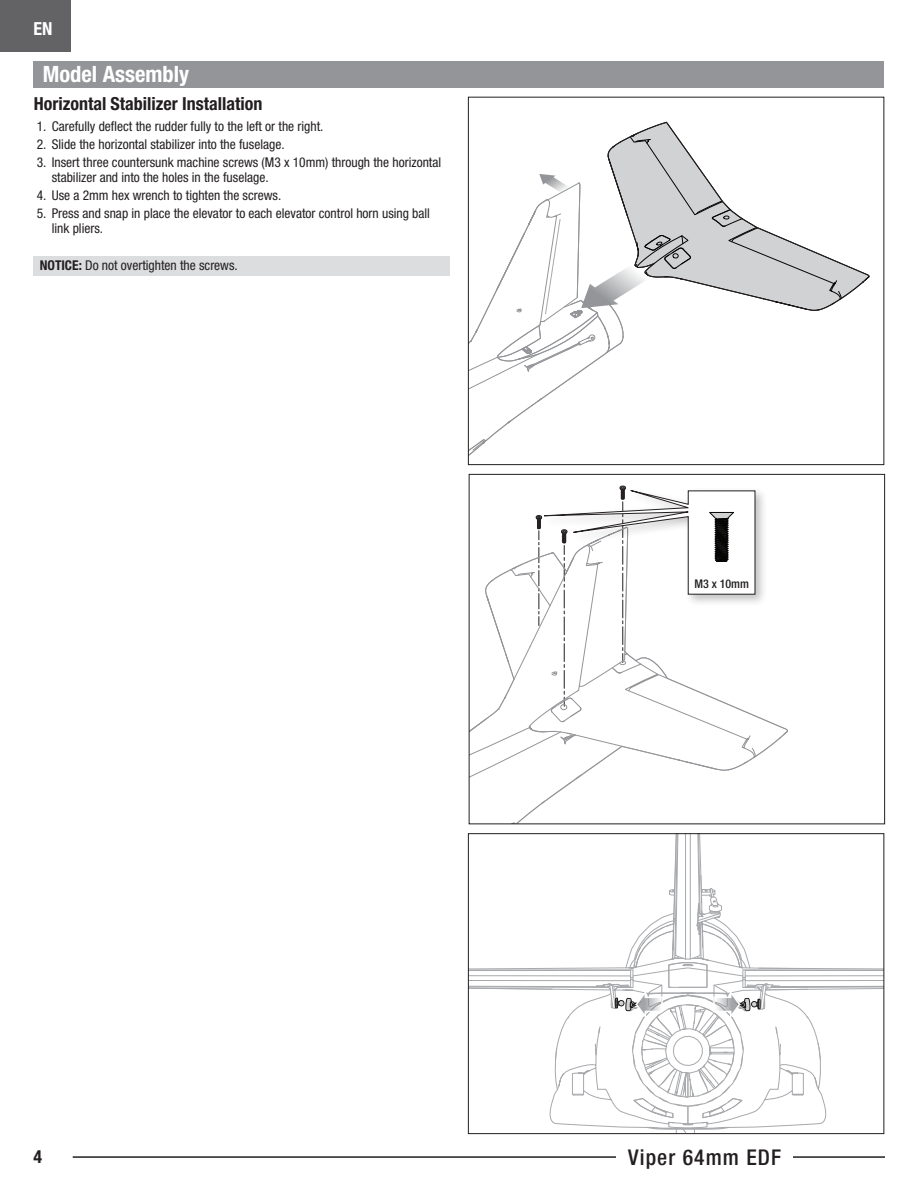
<style>
.page{position:relative;width:918px;height:1188px;background:#fff}
.page>*{position:absolute;margin:0;border:0;box-sizing:border-box;transform-origin:0 0}
.EFL_Main_Header{font:700 condensed 22.5px "Helvetica Neue LT Std";color:#fff}
.t1{font:500 condensed 21.75px "Helvetica Neue LT Std";letter-spacing:.05em;color:#231f20}
.EFL_Sub-header{font:700 condensed 18px "Helvetica Neue LT Std";color:#231f20}
.t2{font:700 condensed 18px "Helvetica Neue LT Std";color:#fff}
.EFL_Notice{font:condensed 13.5px/15px "Helvetica Neue LT Std";color:#231f20}
.EFL_Body_Text{font:500 condensed 12px "Helvetica Neue LT Std";color:#231f20}
.s1{font-weight:700}
</style>
<div class="page">
<div style="left:0;top:0;width:71px;height:51px;background:#636366"></div>
<hr style="left:73px;top:1156px;width:812px;height:2px;background:#231f20">
<div style="left:34px;top:62px;width:850px;height:26px;background:#939598"></div>
<div style="left:34px;top:256px;width:416px;height:20px;background:#dcdddf"></div>
<svg style="left:468px;top:96px;width:416px;height:1062px"></svg>
<h3 class="t2" style="left:33px;top:18px;width:20px">EN</h3>
<p class="EFL_Main_Header" style="left:43px;top:60px;width:148px">Model Assembly</p>
<p class="EFL_Sub-header" style="left:34px;top:92px;width:230px">Horizontal Stabilizer Installation</p>
<p class="EFL_Notice" style="left:37px;top:118px;width:288px">1. Carefully deflect the rudder fully to the left or the right.</p>
<p class="EFL_Notice" style="left:37px;top:136px;width:249px">2. Slide the horizontal stabilizer into the fuselage.</p>
<p class="EFL_Notice" style="left:52px;top:154px;width:391px;text-indent:-15px">3. Insert three countersunk machine screws (M3 x 10mm) through the horizontal stabilizer and into the holes in the fuselage.</p>
<p class="EFL_Notice" style="left:37px;top:187px;width:246px">4. Use a 2mm hex wrench to tighten the screws.</p>
<p class="EFL_Notice" style="left:52px;top:205px;width:380px;text-indent:-15px">5. Press and snap in place the elevator to each elevator control horn using ball link pliers.</p>
<p class="EFL_Notice" style="left:40px;top:258px;width:200px"><span class="s1">NOTICE:</span> Do not overtighten the screws.</p>
<p class="EFL_Body_Text" style="left:694px;top:577px;width:56px">M3 x 10mm</p>
<h3 class="EFL_Sub-header" style="left:34px;top:1146px;width:10px">4</h3>
<h2 class="t1" style="left:628px;top:1144px;width:154px">Viper 64mm EDF</h2>
</div>
